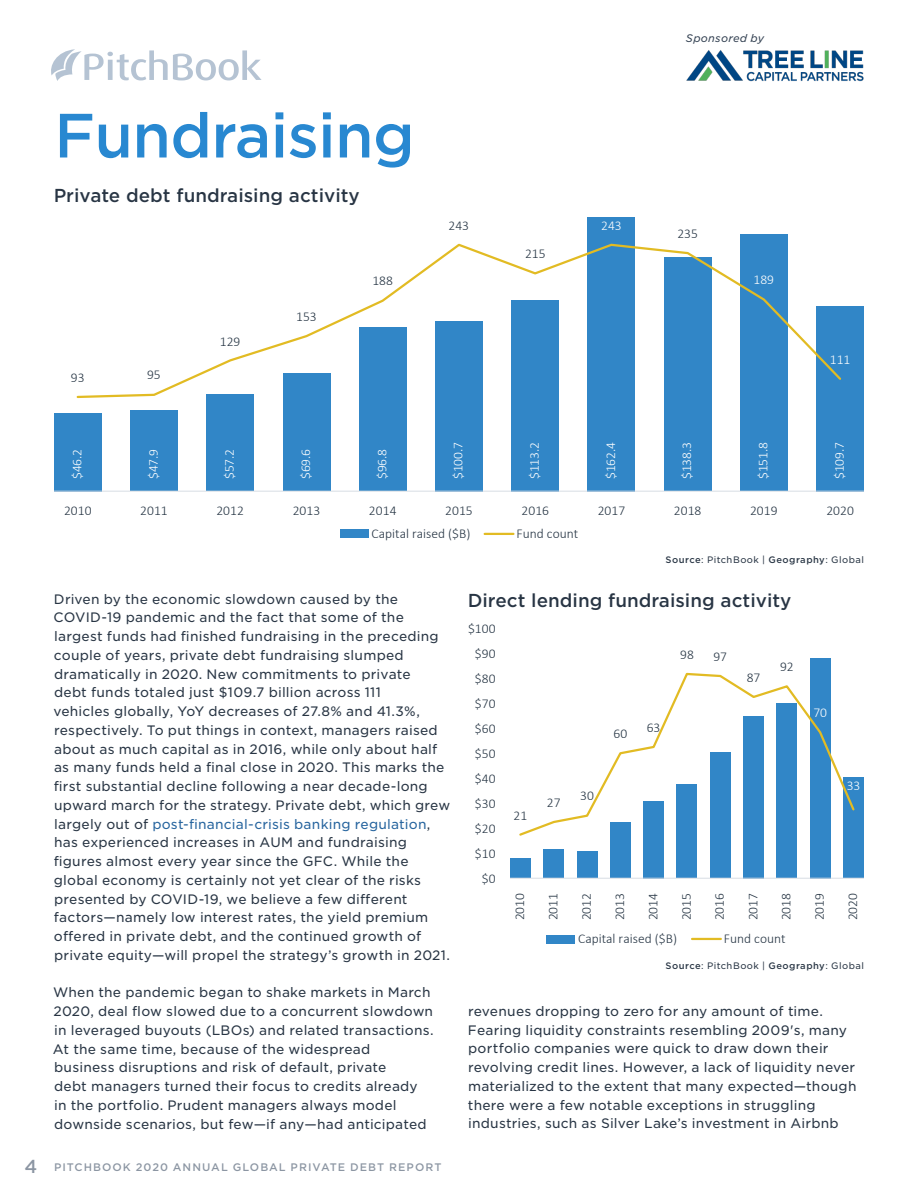
<style>
.page{position:relative;width:918px;height:1188px;background:#fff}
.page>*{position:absolute;margin:0;border:0;box-sizing:border-box;transform-origin:0 0}
.t1{font:500 60px "Gotham S Sm";letter-spacing:-.02em;color:#2888d1}
.t2{font:500 18px "Gotham S Sm";color:#283544}
.t3{font:300 13.5px "Calibri";color:#253443}
.t4{font:300 13.5px "Calibri";color:#fff}
.Fine_print{font:13.2px/18.8px "Gotham S Sm";letter-spacing:.015em;color:#283544}
.t5{font:500 10.5px "Gotham S Sm";letter-spacing:.095em;color:#8c96a3}
.t6{font:italic 10.5px "Gotham S Sm";letter-spacing:.025em;color:#334152}
.Fine_print-2{font:9px "Gotham S Sm";letter-spacing:.05em;color:#283544}
.s1{color:#26649e}
.s2{font-size:18px}
.s3{font-weight:500}
</style>
<div class="page">
<img style="left:686px;top:50px;width:178px;height:32px">
<div style="left:54px;top:413px;width:48px;height:78px;background:#3186c7"></div>
<div style="left:130px;top:410px;width:48px;height:81px;background:#3186c7"></div>
<div style="left:206px;top:394px;width:48px;height:97px;background:#3186c7"></div>
<div style="left:283px;top:373px;width:47px;height:118px;background:#3186c7"></div>
<div style="left:359px;top:328px;width:48px;height:163px;background:#3186c7"></div>
<div style="left:435px;top:321px;width:48px;height:170px;background:#3186c7"></div>
<div style="left:511px;top:300px;width:48px;height:191px;background:#3186c7"></div>
<div style="left:588px;top:217px;width:47px;height:274px;background:#3186c7"></div>
<div style="left:664px;top:258px;width:47px;height:233px;background:#3186c7"></div>
<div style="left:740px;top:235px;width:48px;height:256px;background:#3186c7"></div>
<div style="left:816px;top:306px;width:48px;height:185px;background:#3186c7"></div>
<hr style="left:54px;top:491px;width:810px;height:1px;background:#d7dde4">
<svg style="left:76px;top:242px;width:766px;height:157px"></svg>
<div style="left:340px;top:530px;width:28px;height:8px;background:#3186c7"></div>
<hr style="left:485px;top:533px;width:28px;height:2px;background:#e2bb23">
<div style="left:510px;top:858px;width:21px;height:20px;background:#3186c7"></div>
<div style="left:543px;top:850px;width:21px;height:28px;background:#3186c7"></div>
<div style="left:577px;top:852px;width:20px;height:26px;background:#3186c7"></div>
<div style="left:610px;top:822px;width:21px;height:56px;background:#3186c7"></div>
<div style="left:643px;top:801px;width:21px;height:77px;background:#3186c7"></div>
<div style="left:677px;top:785px;width:20px;height:93px;background:#3186c7"></div>
<div style="left:710px;top:753px;width:21px;height:125px;background:#3186c7"></div>
<div style="left:743px;top:716px;width:21px;height:162px;background:#3186c7"></div>
<div style="left:777px;top:704px;width:20px;height:174px;background:#3186c7"></div>
<div style="left:810px;top:658px;width:21px;height:220px;background:#3186c7"></div>
<div style="left:843px;top:778px;width:21px;height:100px;background:#3186c7"></div>
<hr style="left:510px;top:878px;width:354px;height:1px;background:#d7dde4">
<svg style="left:519px;top:672px;width:337px;height:166px"></svg>
<hr style="left:692px;top:938px;width:29px;height:2px;background:#e2bb23">
<div style="left:546px;top:935px;width:29px;height:8px;background:#3186c7"></div>
<svg style="left:51px;top:49px;width:211px;height:32px"></svg>
<p class="t1" style="left:54px;top:95px;width:363px">Fundraising</p>
<p class="t2" style="left:54px;top:183px;width:308px">Private debt fundraising activity</p>
<p class="t3" style="left:71px;top:369px;width:15px">93</p>
<p class="t3" style="left:147px;top:367px;width:15px">95</p>
<p class="t3" style="left:220px;top:333px;width:22px">129</p>
<p class="t3" style="left:296px;top:308px;width:22px">153</p>
<p class="t3" style="left:372px;top:272px;width:22px">188</p>
<p class="t3" style="left:449px;top:217px;width:22px">243</p>
<p class="t6" style="left:686px;top:31px;width:80px">Sponsored by</p>
<p class="t3" style="left:525px;top:245px;width:22px">215</p>
<p class="t4" style="left:601px;top:217px;width:22px">243</p>
<p class="t3" style="left:677px;top:225px;width:22px">235</p>
<p class="t4" style="left:754px;top:271px;width:22px">189</p>
<p class="t4" style="left:830px;top:351px;width:22px">111</p>
<p class="t4" style="left:69px;top:479px;width:32px;rotate:-90deg">$46.2</p>
<p class="t4" style="left:145px;top:479px;width:32px;rotate:-90deg">$47.9</p>
<p class="t4" style="left:221px;top:479px;width:32px;rotate:-90deg">$57.2</p>
<p class="t4" style="left:297px;top:479px;width:32px;rotate:-90deg">$69.6</p>
<p class="t4" style="left:374px;top:479px;width:32px;rotate:-90deg">$96.8</p>
<p class="t4" style="left:450px;top:479px;width:39px;rotate:-90deg">$100.7</p>
<p class="t4" style="left:526px;top:479px;width:39px;rotate:-90deg">$113.2</p>
<p class="t4" style="left:602px;top:479px;width:39px;rotate:-90deg">$162.4</p>
<p class="t4" style="left:678px;top:479px;width:39px;rotate:-90deg">$138.3</p>
<p class="t4" style="left:755px;top:479px;width:39px;rotate:-90deg">$151.8</p>
<p class="t4" style="left:831px;top:479px;width:39px;rotate:-90deg">$109.7</p>
<p class="t3" style="left:64px;top:502px;width:29px">2010</p>
<p class="t3" style="left:140px;top:502px;width:29px">2011</p>
<p class="t3" style="left:216px;top:502px;width:29px">2012</p>
<p class="t3" style="left:293px;top:502px;width:29px">2013</p>
<p class="t3" style="left:369px;top:502px;width:29px">2014</p>
<p class="t3" style="left:445px;top:502px;width:29px">2015</p>
<p class="t3" style="left:522px;top:502px;width:29px">2016</p>
<p class="t3" style="left:598px;top:502px;width:29px">2017</p>
<p class="t3" style="left:674px;top:502px;width:29px">2018</p>
<p class="t3" style="left:750px;top:502px;width:29px">2019</p>
<p class="t3" style="left:826px;top:502px;width:29px">2020</p>
<p class="t3" style="left:372px;top:525px;width:100px">Capital raised ($B)</p>
<p class="t3" style="left:516px;top:525px;width:63px">Fund count</p>
<p class="Fine_print" style="left:53px;top:589px;width:398px">Driven by the economic slowdown caused by the COVID-19 pandemic and the fact that some of the largest funds had finished fundraising in the preceding couple of years, private debt fundraising slumped dramatically in 2020. New commitments to private<br>debt funds totaled just $109.7 billion across 111<br>vehicles globally, YoY decreases of 27.8% and 41.3%, respectively. To put things in context, managers raised about as much capital as in 2016, while only about half as many funds held a final close in 2020. This marks the first substantial decline following a near decade-long upward march for the strategy. Private debt, which grew largely out of <span class="s1">post-financial-crisis banking regulation</span>, has experienced increases in AUM and fundraising figures almost every year since the GFC. While the global economy is certainly not yet clear of the risks presented by COVID-19, we believe a few different factors—namely low interest rates, the yield premium offered in private debt, and the continued growth of private equity—will propel the strategy’s growth in 2021.</p>
<p class="Fine_print" style="left:53px;top:983px;width:382px">When the pandemic began to shake markets in March 2020, deal flow slowed due to a concurrent slowdown in leveraged buyouts (LBOs) and related transactions.<br>At the same time, because of the widespread business disruptions and risk of default, private<br>debt managers turned their focus to credits already<br>in the portfolio. Prudent managers always model downside scenarios, but few—if any—had anticipated</p>
<p class="t5" style="left:24px;top:1160px;width:419px"><span class="s2">4</span> PITCHBOOK 2020 ANNUAL GLOBAL PRIVATE DEBT REPORT</p>
<p class="Fine_print-2" style="left:666px;top:554px;width:200px"><span class="s3">Source</span>: PitchBook | <span class="s3">Geography</span>: Global</p>
<p class="t2" style="left:468px;top:589px;width:325px">Direct lending fundraising activity</p>
<p class="t3" style="left:468px;top:620px;width:29px">$100</p>
<p class="t3" style="left:475px;top:645px;width:22px">$90</p>
<p class="t3" style="left:475px;top:670px;width:22px">$80</p>
<p class="t3" style="left:475px;top:695px;width:22px">$70</p>
<p class="t3" style="left:475px;top:720px;width:22px">$60</p>
<p class="t3" style="left:475px;top:745px;width:22px">$50</p>
<p class="t3" style="left:475px;top:770px;width:22px">$40</p>
<p class="t3" style="left:475px;top:795px;width:22px">$30</p>
<p class="t3" style="left:475px;top:820px;width:22px">$20</p>
<p class="t3" style="left:475px;top:845px;width:22px">$10</p>
<p class="t3" style="left:482px;top:870px;width:15px">$0</p>
<p class="t3" style="left:614px;top:725px;width:15px">60</p>
<p class="t3" style="left:647px;top:719px;width:15px">63</p>
<p class="t3" style="left:514px;top:807px;width:15px">21</p>
<p class="t3" style="left:547px;top:794px;width:15px">27</p>
<p class="t3" style="left:580px;top:788px;width:15px">30</p>
<p class="t3" style="left:680px;top:646px;width:15px">98</p>
<p class="t3" style="left:713px;top:649px;width:15px">97</p>
<p class="t3" style="left:747px;top:669px;width:15px">87</p>
<p class="t3" style="left:780px;top:659px;width:15px">92</p>
<p class="t4" style="left:813px;top:704px;width:15px">70</p>
<p class="t4" style="left:847px;top:777px;width:15px">33</p>
<p class="t3" style="left:511px;top:920px;width:29px;rotate:-90deg">2010</p>
<p class="t3" style="left:545px;top:920px;width:29px;rotate:-90deg">2011</p>
<p class="t3" style="left:578px;top:920px;width:29px;rotate:-90deg">2012</p>
<p class="t3" style="left:611px;top:920px;width:29px;rotate:-90deg">2013</p>
<p class="t3" style="left:644px;top:920px;width:29px;rotate:-90deg">2014</p>
<p class="t3" style="left:678px;top:920px;width:29px;rotate:-90deg">2015</p>
<p class="t3" style="left:711px;top:920px;width:29px;rotate:-90deg">2016</p>
<p class="t3" style="left:745px;top:920px;width:29px;rotate:-90deg">2017</p>
<p class="t3" style="left:778px;top:920px;width:29px;rotate:-90deg">2018</p>
<p class="t3" style="left:811px;top:920px;width:29px;rotate:-90deg">2019</p>
<p class="t3" style="left:844px;top:920px;width:29px;rotate:-90deg">2020</p>
<p class="t3" style="left:578px;top:930px;width:100px">Capital raised ($B)</p>
<p class="t3" style="left:724px;top:930px;width:63px">Fund count</p>
<p class="Fine_print-2" style="left:666px;top:959px;width:200px"><span class="s3">Source</span>: PitchBook | <span class="s3">Geography</span>: Global</p>
<p class="Fine_print" style="left:468px;top:1001px;width:390px">revenues dropping to zero for any amount of time.<br>Fearing liquidity constraints resembling 2009's, many portfolio companies were quick to draw down their revolving credit lines. However, a lack of liquidity never materialized to the extent that many expected—though there were a few notable exceptions in struggling industries, such as Silver Lake’s investment in Airbnb</p>
</div>
